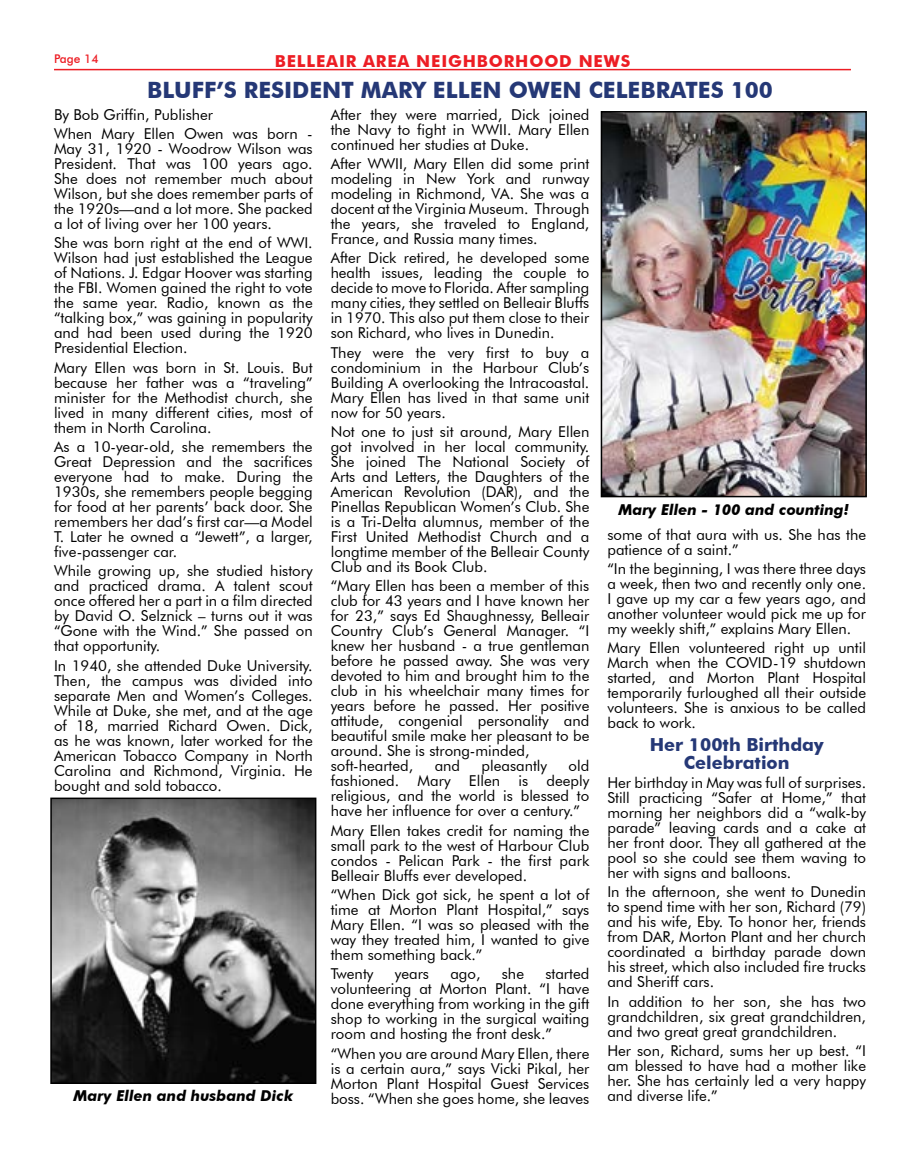
<style>
.page{position:relative;width:905px;height:1161px;background:#fff}
.page>*{position:absolute;margin:0;border:0;box-sizing:border-box;transform-origin:0 0}
.t1{font:700 22.5px "Futura BT";color:#253876}
.t2{font:700 18px/18px "Futura BT";color:#253876;text-align:center}
.t3{font:700 16.5px "Futura BT";letter-spacing:.05em;color:#ed1d24}
.t4{font:15px/15px "Futura BT";color:#000;text-align:justify}
.t5{font:italic 700 15px "Futura BT";color:#000}
.t6{font:500 12px "Futura BT";color:#ed1d24}
</style>
<div class="page">
<hr style="left:54px;top:69px;width:796px;height:1px;background:#ed1d24">
<img style="left:603px;top:114px;width:260px;height:380px">
<div style="left:600px;top:111px;width:266px;height:386px;border:2px solid #000"></div>
<img style="left:53px;top:801px;width:260px;height:280px">
<div style="left:50px;top:798px;width:266px;height:286px;border:2px solid #000"></div>
<p class="t6" style="left:54px;top:52px;width:46px">Page 14</p>
<p class="t3" style="left:275px;top:51px;width:357px">BELLEAIR AREA NEIGHBORHOOD NEWS</p>
<h1 class="t1" style="left:147px;top:76px;width:627px">BLUFF’S RESIDENT MARY ELLEN OWEN CELEBRATES 100</h1>
<p class="t4" style="left:54px;top:105px;width:260px;line-height:19.4px">By Bob Griffin, Publisher<br>When Mary Ellen Owen was born -</p>
<p class="t4" style="left:54px;top:141px;width:260px">May 31, 1920 - Woodrow Wilson was President. That was 100 years ago.<br>She does not remember much about Wilson, but she does remember parts of the 1920s—and a lot more. She packed a lot of living over her 100 years.</p>
<p class="t4" style="left:54px;top:236px;width:260px">She was born right at the end of WWI.<br>Wilson had just established the League of Nations. J. Edgar Hoover was starting the FBI. Women gained the right to vote the same year. Radio, known as the “talking box,” was gaining in popularity and had been used during the 1920<br>Presidential Election.</p>
<p class="t4" style="left:54px;top:360px;width:260px">Mary Ellen was born in St. Louis. But because her father was a “traveling” minister for the Methodist church, she lived in many different cities, most of them in North Carolina.</p>
<p class="t4" style="left:54px;top:439px;width:260px">As a 10-year-old, she remembers the Great Depression and the sacrifices everyone had to make. During the 1930s, she remembers people begging for food at her parents’ back door. She remembers her dad’s first car—a Model T. Later he owned a “Jewett”, a larger, five-passenger car.</p>
<p class="t4" style="left:54px;top:563px;width:260px">While growing up, she studied history and practiced drama. A talent scout once offered her a part in a film directed by David O. Selznick – turns out it was “Gone with the Wind.” She passed on that opportunity.</p>
<p class="t4" style="left:54px;top:658px;width:260px">In 1940, she attended Duke University.<br>Then, the campus was divided into separate Men and Women’s Colleges.<br>While at Duke, she met, and at the age of 18, married Richard Owen. Dick, as he was known, later worked for the American Tobacco Company in North Carolina and Richmond, Virginia. He bought and sold tobacco.</p>
<p class="t4" style="left:331px;top:107px;width:260px">After they were married, Dick joined the Navy to fight in WWII. Mary Ellen continued her studies at Duke.</p>
<p class="t4" style="left:331px;top:156px;width:260px">After WWII, Mary Ellen did some print modeling in New York and runway modeling in Richmond, VA. She was a docent at the Virginia Museum. Through the years, she traveled to England, France, and Russia many times.</p>
<p class="t4" style="left:331px;top:251px;width:260px">After Dick retired, he developed some health issues, leading the couple to decide to move to Florida. After sampling many cities, they settled on Belleair Bluffs in 1970. This also put them close to their son Richard, who lives in Dunedin.</p>
<p class="t4" style="left:331px;top:345px;width:260px">They were the very first to buy a condominium in the Harbour Club’s Building A overlooking the Intracoastal.<br>Mary Ellen has lived in that same unit now for 50 years.</p>
<p class="t4" style="left:331px;top:424px;width:260px">Not one to just sit around, Mary Ellen got involved in her local community.<br>She joined The National Society of Arts and Letters, the Daughters of the American Revolution (DAR), and the Pinellas Republican Women’s Club. She is a Tri-Delta alumnus, member of the First United Methodist Church and a longtime member of the Belleair County Club and its Book Club.</p>
<p class="t4" style="left:331px;top:578px;width:260px;text-align:left">“Mary Ellen has been a member of this club for 43 years and I have known her for 23,” says Ed Shaughnessy, Belleair Country Club’s General Manager. “I knew her husband - a true gentleman before he passed away. She was very devoted to him and brought him to the club in his wheelchair many times for years before he passed. Her positive attitude, congenial personality and beautiful smile make her pleasant to be around. She is strong-minded, soft-hearted,</p>
<p class="t5" style="left:618px;top:501px;width:232px">Mary Ellen - 100 and counting!</p>
<p class="t4" style="left:607px;top:527px;width:260px">some of that aura with us. She has the patience of a saint.”</p>
<p class="t4" style="left:607px;top:561px;width:260px">“In the beginning, I was there three days a week, then two and recently only one.<br>I gave up my car a few years ago, and another volunteer would pick me up for my weekly shift,” explains Mary Ellen.</p>
<p class="t4" style="left:607px;top:641px;width:260px">Mary Ellen volunteered right up until March when the COVID-19 shutdown started, and Morton Plant Hospital temporarily furloughed all their outside volunteers. She is anxious to be called back to work.</p>
<p class="t2" style="left:649px;top:735px;width:175px">Her 100th Birthday<br>Celebration</p>
<p class="t4" style="left:607px;top:775px;width:260px">Her birthday in May was full of surprises.<br>Still practicing “Safer at Home,” that morning her neighbors did a “walk-by parade” leaving cards and a cake at her front door. They all gathered at the pool so she could see them waving to her with signs and balloons.</p>
<p class="t4" style="left:607px;top:884px;width:260px">In the afternoon, she went to Dunedin to spend time with her son, Richard (79) and his wife, Eby. To honor her, friends from DAR, Morton Plant and her church coordinated a birthday parade down his street, which also included fire trucks and Sheriff cars.</p>
<p class="t4" style="left:607px;top:994px;width:260px">In addition to her son, she has two grandchildren, six great grandchildren, and two great great grandchildren.</p>
<p class="t4" style="left:607px;top:1043px;width:260px">Her son, Richard, sums her up best. “I am blessed to have had a mother like her. She has certainly led a very happy</p>
<p class="t4" style="left:331px;top:758px;width:260px;text-indent:238px">old fashioned. Mary Ellen is deeply religious, and the world is blessed to have her influence for over a century.”</p>
<p class="t4" style="left:331px;top:823px;width:260px">Mary Ellen takes credit for naming the small park to the west of Harbour Club condos - Pelican Park - the first park Belleair Bluffs ever developed.</p>
<p class="t4" style="left:331px;top:887px;width:260px">“When Dick got sick, he spent a lot of time at Morton Plant Hospital,” says Mary Ellen. “I was so pleased with the way they treated him, I wanted to give them something back.”</p>
<p class="t4" style="left:331px;top:966px;width:44px">Twenty</p>
<p class="t4" style="left:395px;top:966px;width:36px">years</p>
<p class="t4" style="left:450px;top:966px;width:32px">ago,</p>
<p class="t4" style="left:502px;top:966px;width:24px">she</p>
<p class="t4" style="left:434px;top:758px;width:27px">and</p>
<p class="t4" style="left:481px;top:758px;width:67px">pleasantly</p>
<p class="t4" style="left:331px;top:966px;width:260px;text-indent:215px">started volunteering at Morton Plant. “I have done everything from working in the gift shop to working in the surgical waiting room and hosting the front desk.”</p>
<p class="t4" style="left:331px;top:1046px;width:260px">“When you are around Mary Ellen, there is a certain aura,” says Vicki Pikal, her Morton Plant Hospital Guest Services boss. “When she goes home, she leaves</p>
<p class="t5" style="left:74px;top:1086px;width:221px">Mary Ellen and husband Dick</p>
<p class="t4" style="left:607px;top:1088px;width:112px">and diverse life.”</p>
</div>
